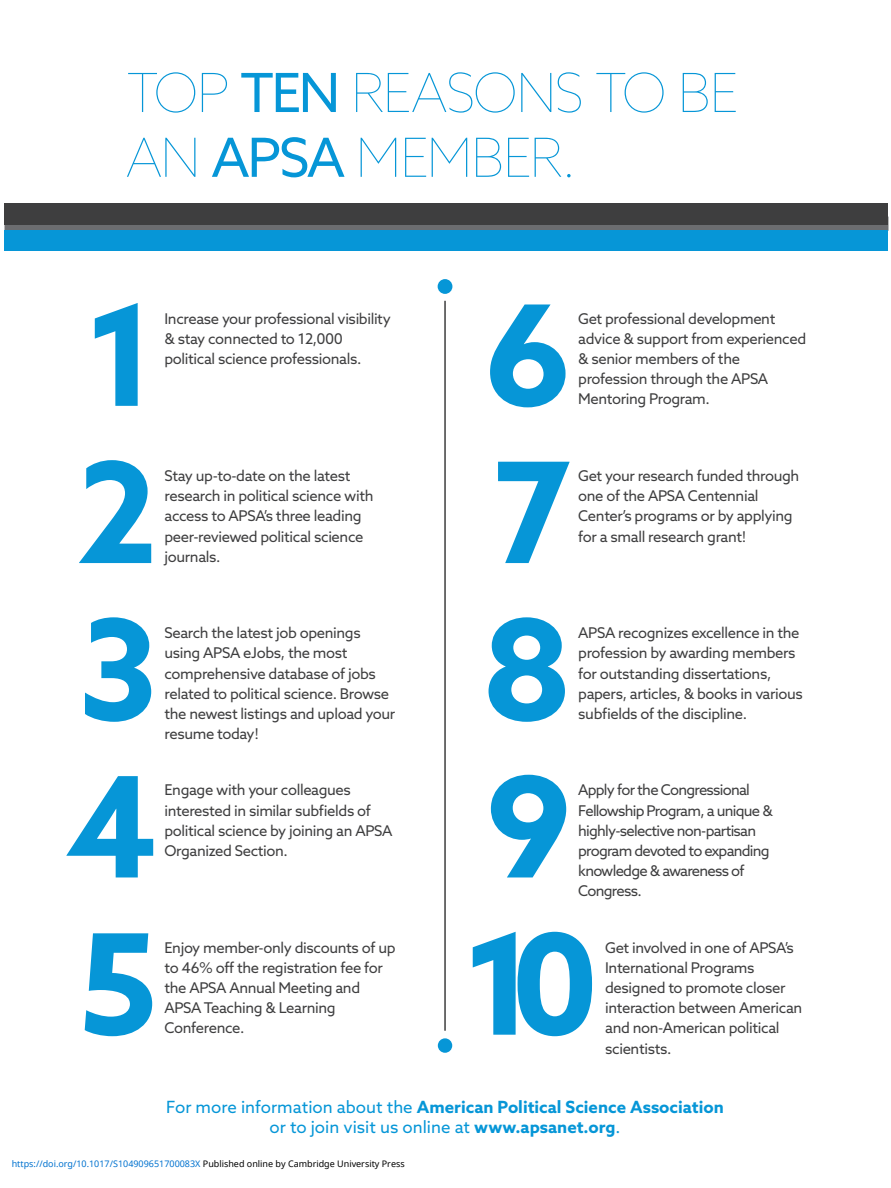
<style>
.page{position:relative;width:891px;height:1188px;background:#fff}
.page>*{position:absolute;margin:0;border:0;box-sizing:border-box;transform-origin:0 0}
.t1{font:700 139.95px "Azo Sans";color:#0696d7}
.t2{font:100 54px/64.8px "Azo Sans";letter-spacing:-.04em;color:#0696d7}
.t3{font:16.8px/20.2px "Azo Sans";color:#0696d7;text-align:center}
.t4{font:14.85px/20.2px "Azo Sans";letter-spacing:-.025em;color:#3e3e3f}
.t5{font:14.85px/20.2px "Azo Sans";letter-spacing:-.05em;color:#3e3e3f}
.t6{font:9px "Noto Sans";color:#0172cf}
.s1{font-weight:400}
.s2{font-weight:700}
.s3{color:#000}
</style>
<div class="page">
<svg style="left:4px;top:224px;width:884px;height:7px;background:#566c77"></svg>
<div style="left:4px;top:203px;width:884px;height:21px;background:#3e3e3f"></div>
<div style="left:4px;top:231px;width:884px;height:20px;background:#0696d7"></div>
<hr style="left:444px;top:301px;width:2px;height:730px;background:#3e3e3f">
<div style="left:438px;top:279px;width:14px;height:15px;background:#0696d7;border-radius:50%"></div>
<div style="left:438px;top:1038px;width:14px;height:15px;background:#0696d7;border-radius:50%"></div>
<p class="t2" style="left:126px;top:60px;width:615px">TOP <span class="s1">TEN</span> REASONS TO BE<br>AN <span class="s1">APSA</span> MEMBER.</p>
<p class="t1" style="left:86px;top:263px;width:74px">1</p>
<p class="t4" style="left:165px;top:308px;width:228px">Increase your professional visibility &amp; stay connected to 12,000 political science professionals.</p>
<p class="t1" style="left:77px;top:420px;width:83px">2</p>
<p class="t4" style="left:165px;top:465px;width:211px">Stay up-to-date on the latest research in political science with access to APSA’s three leading peer-reviewed political science journals.</p>
<p class="t1" style="left:78px;top:577px;width:81px">3</p>
<p class="t4" style="left:165px;top:623px;width:232px">Search the latest job openings using APSA eJobs, the most comprehensive database of jobs related to political science. Browse the newest listings and upload your resume today!</p>
<p class="t1" style="left:66px;top:735px;width:93px">4</p>
<p class="t4" style="left:165px;top:780px;width:229px">Engage with your colleagues interested in similar subfields of political science by joining an APSA<br>Organized Section.</p>
<p class="t1" style="left:79px;top:892px;width:81px">5</p>
<p class="t4" style="left:165px;top:937px;width:233px">Enjoy member-only discounts of up to 46% off the registration fee for the APSA Annual Meeting and<br>APSA Teaching &amp; Learning<br>Conference.</p>
<p class="t1" style="left:484px;top:263px;width:89px">6</p>
<p class="t4" style="left:578px;top:308px;width:229px">Get professional development advice &amp; support from experienced &amp; senior members of the profession through the APSA<br>Mentoring Program.</p>
<p class="t1" style="left:492px;top:420px;width:81px">7</p>
<p class="t4" style="left:578px;top:465px;width:223px">Get your research funded through one of the APSA Centennial<br>Center’s programs or by applying for a small research grant!</p>
<p class="t1" style="left:482px;top:577px;width:92px">8</p>
<p class="t4" style="left:578px;top:623px;width:226px">APSA recognizes excellence in the profession by awarding members for outstanding dissertations, papers, articles, &amp; books in various subfields of the discipline.</p>
<p class="t1" style="left:486px;top:735px;width:87px">9</p>
<p class="t5" style="left:578px;top:780px;width:196px">Apply for the Congressional<br>Fellowship Program, a unique &amp; highly-selective non-partisan program devoted to expanding knowledge &amp; awareness of<br>Congress.</p>
<p class="t1" style="left:464px;top:892px;width:137px">10</p>
<p class="t4" style="left:605px;top:937px;width:199px">Get involved in one of APSA’s<br>International Programs designed to promote closer interaction between American and non-American political scientists.</p>
<p class="t3" style="left:166px;top:1097px;width:559px">For more information about the <span class="s2">American Political Science Association </span>or to join visit us online at <span class="s2">www.apsanet.org</span>.</p>
<p class="t6" style="left:12px;top:1157px;width:395px">https://doi.org/10.1017/S104909651700083X <span class="s3">Published online by Cambridge University Press</span></p>
</div>
